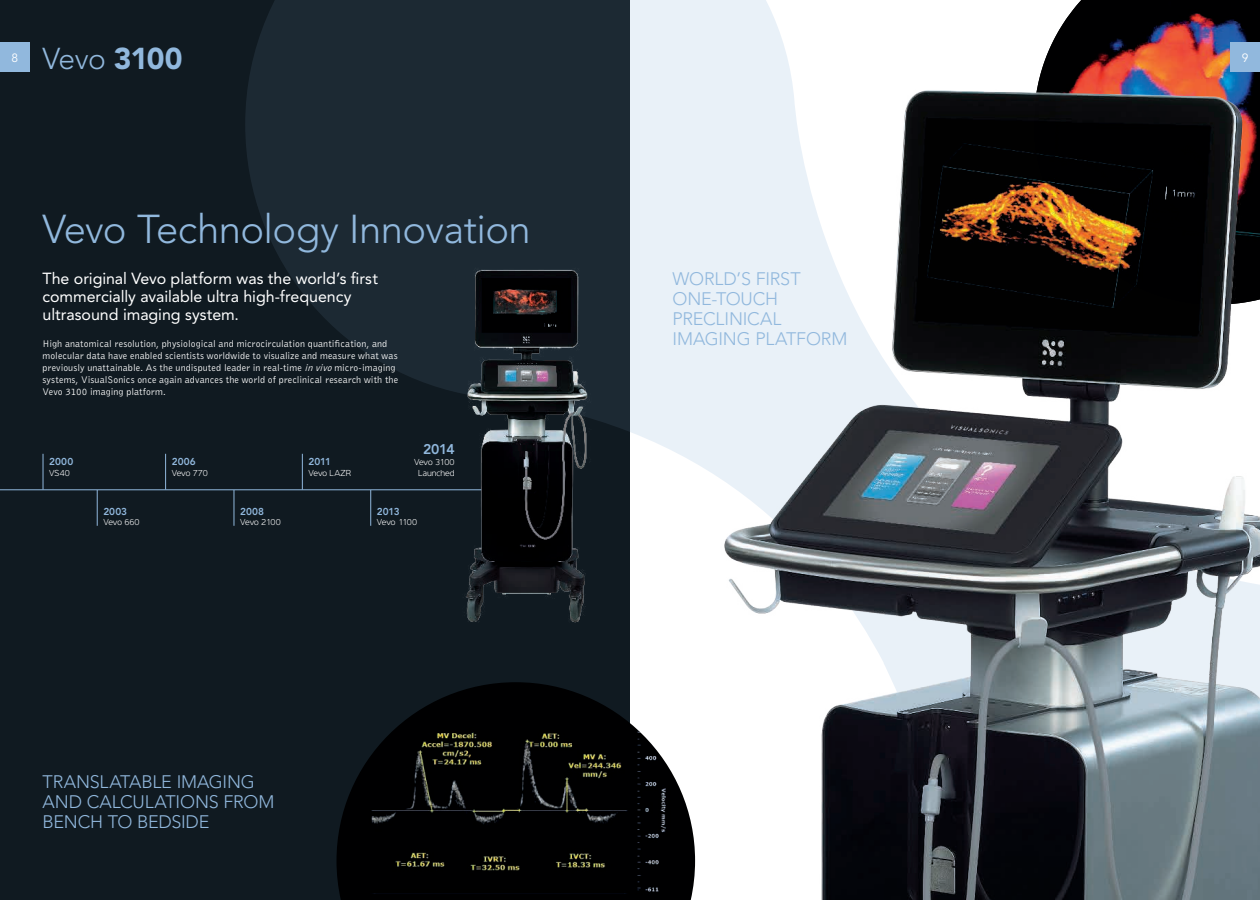
<style>
.page{position:relative;width:1260px;height:900px;background:#fff}
.page>*{position:absolute;margin:0;border:0;box-sizing:border-box;transform-origin:0 0}
.t1{font:300 40px "Avenir";letter-spacing:-.015em;color:#91b8dd}
.t2{font:300 30px "Avenir";color:#91b8dd}
.t3{font:300 18px/20px "Avenir";letter-spacing:-.01em;color:#91b8dd}
.t4{font:16px/18px "Avenir";letter-spacing:-.005em;color:#fff}
.t5{font:800 14px "Avenir";color:#91b8dd}
.t6{font:12px "Avenir";color:#fff}
.t7{font:10px/12px "Bell Gothic BT";letter-spacing:.01em;color:#fff}
.t8{font:800 10px "Avenir";color:#91b8dd}
.t9{font:300 9px/10.8px "Interval Sans Pro";letter-spacing:-.01em;color:#fff;text-align:center}
.t10{font:300 9px "Interval Sans Pro";letter-spacing:-.03em;color:#fff}
.s1{font-weight:900}
.s2{font-style:italic}
</style>
<div class="page">
<div style="left:0;top:0;width:630px;height:900px;background:#101a21"></div>
<svg style="left:245px;top:0;width:542px;height:868px;fill:#1c2933"></svg>
<img style="left:1046px;top:0;width:214px;height:57px">
<img style="left:337px;top:682px;width:307px;height:218px">
<img style="left:644px;top:57px;width:616px;height:843px">
<hr style="left:0;top:489px;width:510px;height:1px;background:#91b8dd">
<hr style="left:43px;top:454px;width:1px;height:36px;background:#91b8dd">
<hr style="left:165px;top:454px;width:1px;height:36px;background:#91b8dd">
<hr style="left:302px;top:454px;width:1px;height:36px;background:#91b8dd">
<hr style="left:370px;top:490px;width:1px;height:36px;background:#91b8dd">
<hr style="left:233px;top:490px;width:1px;height:36px;background:#91b8dd">
<hr style="left:97px;top:490px;width:1px;height:36px;background:#91b8dd">
<div style="left:0;top:43px;width:29px;height:29px;background:#91b8dd"></div>
<img style="left:450px;top:251px;width:157px;height:385px">
<div style="left:1231px;top:43px;width:29px;height:29px;background:#91b8dd"></div>
<p class="t6" style="left:11px;top:51px;width:8px">8</p>
<h2 class="t2" style="left:43px;top:41px;width:142px">Vevo <span class="s1">3100</span></h2>
<h1 class="t1" style="left:43px;top:206px;width:490px">Vevo Technology Innovation</h1>
<h3 class="t4" style="left:43px;top:269px;width:337px">The original Vevo platform was the world’s first commercially available ultra high-frequency ultrasound imaging system.</h3>
<p class="t7" style="left:43px;top:337px;width:357px">High anatomical resolution, physiological and microcirculation quantification, and molecular data have enabled scientists worldwide to visualize and measure what was previously unattainable. As the undisputed leader in real-time <span class="s2">invivo</span>micro-imaging systems, VisualSonics once again advances the world of preclinical research with the Vevo 3100 imaging platform.</p>
<p class="t8" style="left:49px;top:456px;width:26px">2000</p>
<p class="t9" style="left:49px;top:467px;width:22px">VS40</p>
<p class="t8" style="left:172px;top:456px;width:25px">2006</p>
<p class="t9" style="left:172px;top:467px;width:38px">Vevo 770</p>
<p class="t8" style="left:309px;top:456px;width:24px">2011</p>
<p class="t9" style="left:309px;top:467px;width:44px">Vevo LAZR</p>
<h3 class="t5" style="left:423px;top:441px;width:33px">2014</h3>
<p class="t9" style="left:414px;top:456px;width:42px">Vevo 3100<br>Launched</p>
<p class="t8" style="left:103px;top:505px;width:25px">2003</p>
<p class="t9" style="left:103px;top:516px;width:38px">Vevo 660</p>
<p class="t8" style="left:240px;top:505px;width:25px">2008</p>
<p class="t10" style="left:240px;top:516px;width:42px">Vevo 2100</p>
<p class="t8" style="left:377px;top:505px;width:24px">2013</p>
<p class="t10" style="left:377px;top:516px;width:42px">Vevo 1100</p>
<h3 class="t3" style="left:43px;top:771px;width:233px">TRANSLATABLE IMAGING<br>AND CALCULATIONS FROM<br>BENCH TO BEDSIDE</h3>
<h3 class="t3" style="left:673px;top:269px;width:176px">WORLD’S FIRST<br>ONE-TOUCH<br>PRECLINICAL<br>IMAGING PLATFORM</h3>
<p class="t6" style="left:1242px;top:51px;width:8px">9</p>
</div>
